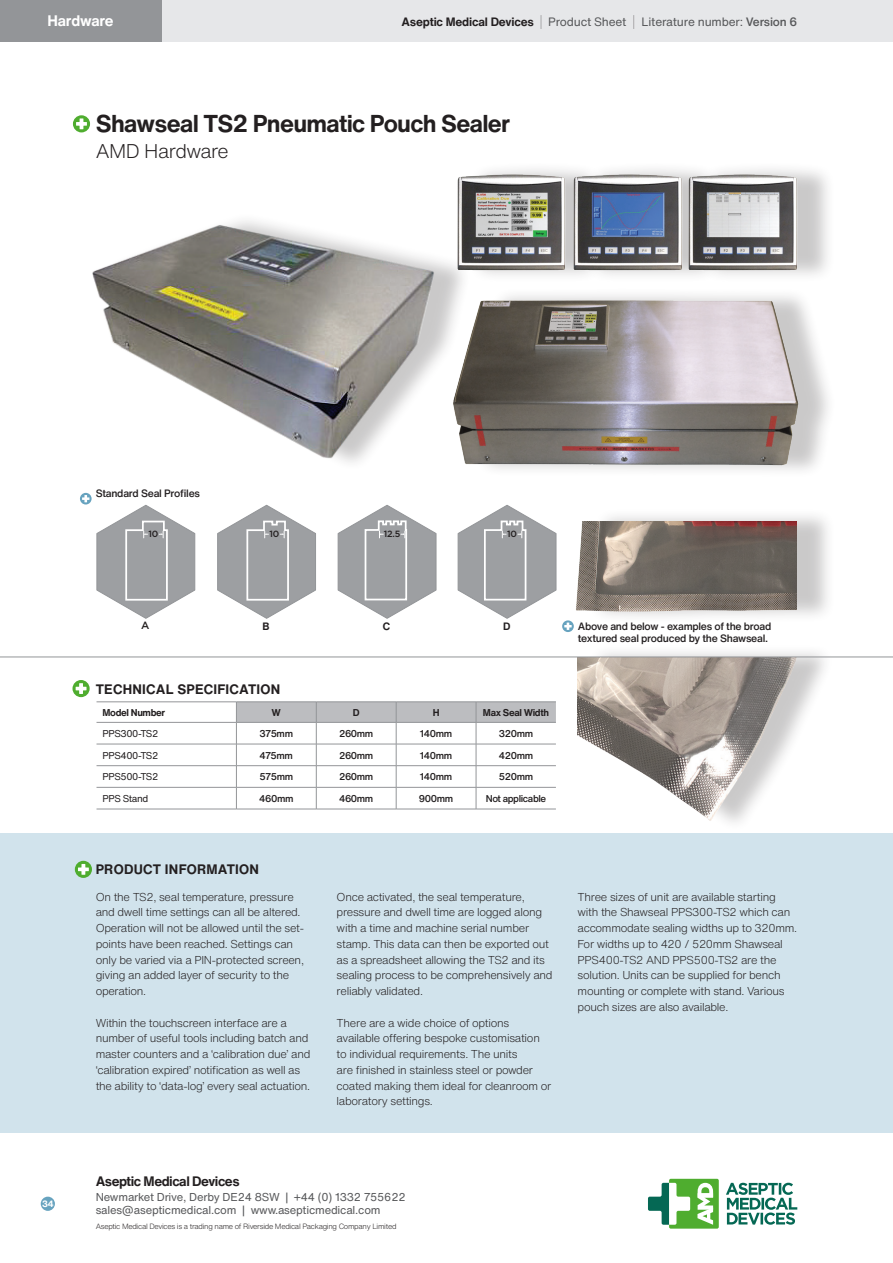
<style>
.page{position:relative;width:893px;height:1263px;background:#fff}
.page>*{position:absolute;margin:0;border:0;box-sizing:border-box;transform-origin:0 0}
.t1{font:700 24px "Helvetica Now Text";letter-spacing:-.03em;color:#231f20}
.t2{font:300 19.5px "Helvetica Now Text";letter-spacing:-.03em;color:#231f20}
.t3{font:700 15px "Helvetica Now Text";letter-spacing:-.015em;color:#fff}
.t4{font:700 13.5px "Helvetica Now Text";letter-spacing:.02em;color:#231f20}
.t5{font:700 13.5px "Helvetica Now Text";letter-spacing:-.035em;color:#231f20}
.t6{font:12px "Helvetica Now Text";letter-spacing:-.015em;color:#57585a}
.t7{font:300 11.25px/15.8px "Helvetica Now Text";letter-spacing:-.025em;color:#231f20}
.t8{font:11.25px "Helvetica Now Text";letter-spacing:-.015em;color:#57585a}
.t9{font:500 10.5px/12px "Helvetica Now Text";letter-spacing:-.025em;color:#231f20}
.t10{font:700 10.5px "Helvetica Now Text";color:#231f20}
.t11{font:500 10.5px "Gotham";color:#231f20}
.t12{font:500 9.75px "Helvetica Now Text";letter-spacing:-.04em;color:#231f20}
.t13{font:9.75px "Helvetica Now Text";letter-spacing:-.04em;color:#231f20}
.t14{font:700 9.75px "Helvetica Now Text";letter-spacing:-.035em;color:#231f20}
.t15{font:500 9px "Gotham";letter-spacing:-.015em;color:#231f20}
.t16{font:700 9px "Helvetica Now Text";color:#fff}
.t17{font:300 7.5px "Helvetica Now Text";letter-spacing:-.035em;color:#231f20}
.s1{font-weight:700;color:#231f20}
.s2{font-weight:100;font-size:14.55px;color:#231f20}
.s3{font-weight:500}
</style>
<div class="page">
<div style="left:41px;top:1197px;width:14px;height:14px;background:#67a3bf;border-radius:50%"></div>
<div style="left:105px;top:212px;width:367px;height:259px;background:#231f20;opacity:.24"></div>
<img style="left:92px;top:217px;width:353px;height:250px">
<div style="left:465px;top:287px;width:371px;height:191px;background:#231f20;opacity:.24"></div>
<img style="left:446px;top:289px;width:359px;height:181px">
<div style="left:469px;top:161px;width:135px;height:122px;background:#fafafa"></div>
<img style="left:452px;top:173px;width:133px;height:99px">
<div style="left:585px;top:161px;width:135px;height:122px;background:#231f20;opacity:.24"></div>
<div style="left:701px;top:161px;width:135px;height:122px;background:#231f20;opacity:.24"></div>
<svg style="left:337px;top:505px;width:100px;height:114px"></svg>
<svg style="left:96px;top:505px;width:100px;height:114px"></svg>
<svg style="left:217px;top:504px;width:99px;height:115px"></svg>
<svg style="left:457px;top:505px;width:100px;height:114px"></svg>
<div style="left:588px;top:643px;width:246px;height:189px;background:#231f20;opacity:.24"></div>
<img style="left:577px;top:658px;width:227px;height:174px">
<div style="left:589px;top:508px;width:246px;height:117px;background:#231f20;opacity:.24"></div>
<img style="left:576px;top:522px;width:221px;height:98px">
<div style="left:0;top:833px;width:893px;height:299px;background:#d1e3ec"></div>
<div style="left:0;top:0;width:893px;height:42px;background:#e6e7e9"></div>
<svg style="left:73px;top:115px;width:17px;height:17px"></svg>
<svg style="left:76px;top:118px;width:11px;height:11px"></svg>
<div style="left:75px;top:861px;width:17px;height:17px;background:#4fad2f;border-radius:50%"></div>
<svg style="left:78px;top:864px;width:11px;height:11px"></svg>
<svg style="left:726px;top:1183px;width:71px;height:42px"></svg>
<svg style="left:648px;top:1179px;width:71px;height:49px"></svg>
<hr style="left:0;top:657px;width:893px;height:1px;background:#939598">
<svg style="left:97px;top:702px;width:139px;height:107px"></svg>
<hr style="left:97px;top:701px;width:139px;height:1px;background:#939598">
<hr style="left:236px;top:701px;width:80px;height:1px;background:#939598">
<hr style="left:316px;top:701px;width:80px;height:1px;background:#939598">
<hr style="left:396px;top:701px;width:80px;height:1px;background:#939598">
<hr style="left:476px;top:701px;width:80px;height:1px;background:#939598">
<svg style="left:236px;top:702px;width:320px;height:107px"></svg>
<hr style="left:97px;top:722px;width:139px;height:1px;background:#939598">
<hr style="left:236px;top:722px;width:80px;height:1px;background:#939598">
<hr style="left:316px;top:722px;width:80px;height:1px;background:#939598">
<hr style="left:396px;top:722px;width:80px;height:1px;background:#939598">
<hr style="left:476px;top:722px;width:80px;height:1px;background:#939598">
<hr style="left:97px;top:744px;width:139px;height:1px;background:#939598">
<hr style="left:236px;top:744px;width:80px;height:1px;background:#939598">
<hr style="left:316px;top:744px;width:80px;height:1px;background:#939598">
<hr style="left:396px;top:744px;width:80px;height:1px;background:#939598">
<hr style="left:476px;top:744px;width:80px;height:1px;background:#939598">
<hr style="left:97px;top:765px;width:139px;height:1px;background:#939598">
<hr style="left:236px;top:765px;width:80px;height:1px;background:#939598">
<hr style="left:316px;top:765px;width:80px;height:1px;background:#939598">
<hr style="left:396px;top:765px;width:80px;height:1px;background:#939598">
<hr style="left:476px;top:765px;width:80px;height:1px;background:#939598">
<hr style="left:97px;top:787px;width:139px;height:1px;background:#939598">
<hr style="left:236px;top:787px;width:80px;height:1px;background:#939598">
<hr style="left:316px;top:787px;width:80px;height:1px;background:#939598">
<hr style="left:396px;top:787px;width:80px;height:1px;background:#939598">
<hr style="left:476px;top:787px;width:80px;height:1px;background:#939598">
<hr style="left:97px;top:809px;width:139px;height:1px;background:#939598">
<hr style="left:236px;top:809px;width:80px;height:1px;background:#939598">
<hr style="left:316px;top:809px;width:80px;height:1px;background:#939598">
<hr style="left:396px;top:809px;width:80px;height:1px;background:#939598">
<hr style="left:476px;top:809px;width:80px;height:1px;background:#939598">
<svg style="left:72px;top:680px;width:18px;height:17px"></svg>
<svg style="left:76px;top:683px;width:11px;height:11px"></svg>
<svg style="left:562px;top:620px;width:12px;height:12px"></svg>
<svg style="left:564px;top:622px;width:8px;height:8px"></svg>
<svg style="left:80px;top:493px;width:12px;height:11px"></svg>
<svg style="left:82px;top:495px;width:7px;height:7px"></svg>
<div style="left:0;top:0;width:161px;height:42px;background:#939598"></div>
<p class="t3" style="left:47px;top:9px;width:68px">Hardware</p>
<p class="t6" style="left:402px;top:12px;width:397px"><span class="s1">Aseptic Medical Devices</span> <span class="s2">|</span> Product Sheet <span class="s2">|</span> Literature number: <span class="s3">Version 6</span></p>
<p class="t1" style="left:96px;top:106px;width:416px">Shawseal TS2 Pneumatic Pouch Sealer</p>
<p class="t2" style="left:96px;top:136px;width:134px">AMD Hardware</p>
<p class="t9" style="left:96px;top:487px;width:106px">Standard Seal Profiles</p>
<p class="t16" style="left:42px;top:1197px;width:13px">34</p>
<p class="t15" style="left:148px;top:528px;width:11px">10</p>
<p class="t15" style="left:269px;top:528px;width:11px">10</p>
<p class="t15" style="left:384px;top:528px;width:18px">12.5</p>
<p class="t15" style="left:507px;top:528px;width:11px">10</p>
<p class="t11" style="left:141px;top:618px;width:10px">A</p>
<p class="t10" style="left:263px;top:618px;width:9px">B</p>
<p class="t10" style="left:383px;top:618px;width:9px">C</p>
<p class="t10" style="left:503px;top:618px;width:9px">D</p>
<p class="t4" style="left:96px;top:679px;width:186px">TECHNICAL SPECIFICATION</p>
<p class="t14" style="left:103px;top:705px;width:64px">Model Number</p>
<p class="t14" style="left:272px;top:705px;width:11px">W</p>
<p class="t14" style="left:353px;top:705px;width:8px">D</p>
<p class="t14" style="left:433px;top:705px;width:8px">H</p>
<p class="t14" style="left:483px;top:705px;width:68px">Max Seal Width</p>
<p class="t13" style="left:103px;top:726px;width:57px">PPS300-TS2</p>
<p class="t12" style="left:260px;top:726px;width:35px">375mm</p>
<p class="t12" style="left:339px;top:726px;width:36px">260mm</p>
<p class="t12" style="left:420px;top:726px;width:34px">140mm</p>
<p class="t12" style="left:499px;top:726px;width:36px">320mm</p>
<p class="t13" style="left:103px;top:748px;width:57px">PPS400-TS2</p>
<p class="t12" style="left:260px;top:748px;width:35px">475mm</p>
<p class="t12" style="left:339px;top:748px;width:36px">260mm</p>
<p class="t12" style="left:420px;top:748px;width:34px">140mm</p>
<p class="t12" style="left:499px;top:748px;width:36px">420mm</p>
<p class="t13" style="left:103px;top:769px;width:57px">PPS500-TS2</p>
<p class="t12" style="left:260px;top:769px;width:35px">575mm</p>
<p class="t12" style="left:339px;top:769px;width:36px">260mm</p>
<p class="t12" style="left:420px;top:769px;width:34px">140mm</p>
<p class="t12" style="left:499px;top:769px;width:36px">520mm</p>
<p class="t13" style="left:103px;top:791px;width:47px">PPS Stand</p>
<p class="t12" style="left:259px;top:791px;width:36px">460mm</p>
<p class="t12" style="left:339px;top:791px;width:36px">460mm</p>
<p class="t12" style="left:419px;top:791px;width:36px">900mm</p>
<p class="t12" style="left:486px;top:791px;width:62px">Not applicable</p>
<p class="t4" style="left:96px;top:859px;width:165px">PRODUCT INFORMATION</p>
<p class="t7" style="left:96px;top:888px;width:210px">On the TS2, seal temperature, pressure and dwell time settings can all be altered.<br>Operation will not be allowed until the set&shy;points have been reached. Settings can only be varied via a PIN-protected screen, giving an added layer of security to the operation.</p>
<p class="t7" style="left:96px;top:1014px;width:216px">Within the touchscreen interface are a number of useful tools including batch and master counters and a ‘calibration due’ and ‘calibration expired’ notification as well as the ability to ‘data-log’ every seal actuation.</p>
<p class="t7" style="left:337px;top:888px;width:218px">Once activated, the seal temperature, pressure and dwell time are logged along with a time and machine serial number stamp. This data can then be exported out as a spreadsheet allowing the TS2 and its sealing process to be comprehensively and reliably validated.</p>
<p class="t7" style="left:337px;top:1014px;width:216px">There are a wide choice of options available offering bespoke customisation to individual requirements. The units<br>are finished in stainless steel or powder coated making them ideal for cleanroom or laboratory settings.</p>
<p class="t9" style="left:578px;top:620px;width:195px">Above and below - examples of the broad textured seal produced by the Shawseal.</p>
<p class="t7" style="left:578px;top:888px;width:221px">Three sizes of unit are available starting with the Shawseal PPS300-TS2 which can accommodate sealing widths up to 320mm.<br>For widths up to 420 / 520mm Shawseal PPS400-TS2 AND PPS500-TS2 are the solution. Units can be supplied for bench mounting or complete with stand. Various pouch sizes are also available.</p>
<p class="t5" style="left:96px;top:1171px;width:145px">Aseptic Medical Devices</p>
<p class="t8" style="left:96px;top:1188px;width:311px">Newmarket Drive, Derby DE24 8SW | +44 (0) 1332 755622</p>
<p class="t8" style="left:96px;top:1202px;width:287px">sales@asepticmedical.com | www.asepticmedical.com</p>
<p class="t17" style="left:96px;top:1220px;width:302px">Aseptic Medical Devices is a trading name of Riverside Medical Packaging Company Limited</p>
</div>
